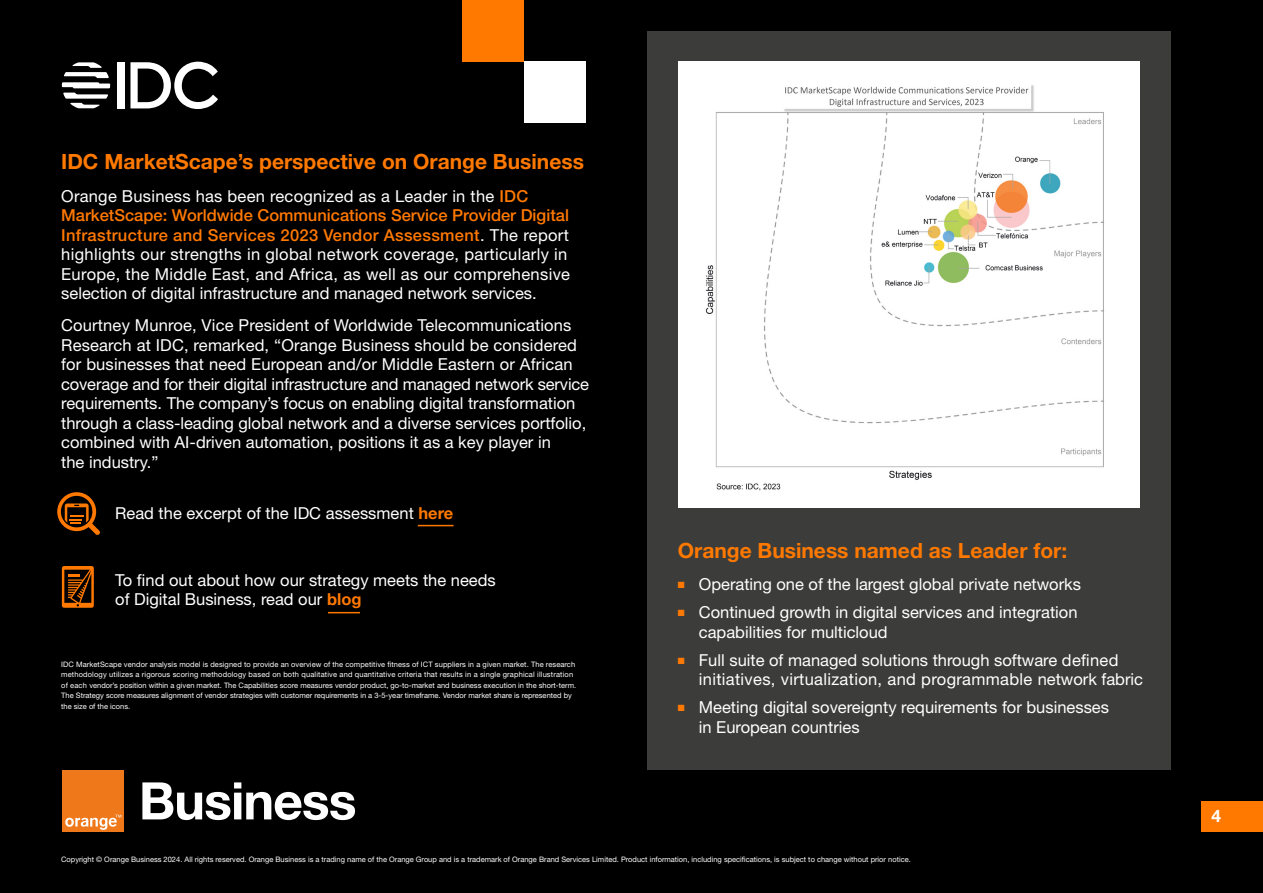
<style>
.page{position:relative;width:1263px;height:893px;background:#000}
.page>*{position:absolute;margin:0;border:0;box-sizing:border-box;transform-origin:0 0}
.t1{font:700 21px "Helvetica Neue LT Std";color:#ff7900}
.t2{font:700 17.25px "Helvetica Neue LT Std";color:#fff}
.t3{font:16.5px/19.5px "Helvetica Neue LT Std";color:#fff}
.t4{font:16.5px/19.5px "Helvetica Neue LT Std";letter-spacing:.02em;color:#fff}
.t5{font:7.5px/10.5px "Helvetica Neue LT Std";color:#fff}
.s1{font-weight:500;color:#ff7900}
.s2{font-weight:700;color:#ff7900}
.s3{color:#ff7900}
</style>
<div class="page">
<div style="left:647px;top:31px;width:524px;height:739px;background:#3c3c3b"></div>
<svg style="left:142px;top:782px;width:213px;height:38px"></svg>
<div style="left:62px;top:770px;width:62px;height:62px;background:#ef781a"></div>
<svg style="left:65px;top:815px;width:56px;height:15px"></svg>
<svg style="left:62px;top:566px;width:32px;height:42px"></svg>
<hr style="left:418px;top:525px;width:35px;height:1px;background:#ff7900">
<hr style="left:328px;top:612px;width:32px;height:1px;background:#ff7900">
<div style="left:678px;top:62px;width:462px;height:446px;background:#fff"></div>
<div style="left:1201px;top:801px;width:62px;height:30px;background:#ff7900"></div>
<div style="left:117px;top:62px;width:8px;height:46px;background:#fff"></div>
<svg style="left:130px;top:62px;width:88px;height:47px"></svg>
<svg style="left:62px;top:62px;width:48px;height:46px"></svg>
<img style="left:705px;top:85px;width:399px;height:405px">
<svg style="left:57px;top:492px;width:43px;height:43px"></svg>
<div style="left:524px;top:62px;width:61px;height:61px;background:#fff"></div>
<div style="left:462px;top:0;width:62px;height:62px;background:#ff7900"></div>
<p class="t1" style="left:61px;top:149px;width:524px">IDC MarketScape’s perspective on Orange Business</p>
<p class="t4" style="left:61px;top:186px;width:510px">Orange Business has been recognized as a Leader in the <span class="s1">IDC MarketScape: Worldwide Communications Service Provider Digital Infrastructure and Services 2023 Vendor Assessment</span>. The report highlights our strengths in global network coverage, particularly in Europe, the Middle East, and Africa, as well as our comprehensive selection of digital infrastructure and managed network services.</p>
<p class="t3" style="left:61px;top:316px;width:529px">Courtney Munroe, Vice President of Worldwide Telecommunications Research at IDC, remarked, “Orange Business should be considered for businesses that need European and/or Middle Eastern or African coverage and for their digital infrastructure and managed network service requirements. The company’s focus on enabling digital transformation through a class-leading global network and a diverse services portfolio, combined with AI-driven automation, positions it as a key player in<br>the industry.”</p>
<p class="t3" style="left:115px;top:503px;width:340px">Read the excerpt of the IDC assessment <span class="s2">here</span></p>
<p class="t3" style="left:115px;top:570px;width:382px">To find out about how our strategy meets the needs of Digital Business, read our <span class="s2">blog</span></p>
<p class="t5" style="left:61px;top:658px;width:516px">IDC MarketScape vendor analysis model is designed to provide an overview of the competitive fitness of ICT suppliers in a given market. The research methodology utilizes a rigorous scoring methodology based on both qualitative and quantitative criteria that results in a single graphical illustration of each vendor’s position within a given market. The Capabilities score measures vendor product, go-to-market and business execution in the short-term.<br>The Strategy score measures alignment of vendor strategies with customer requirements in a 3-5-year timeframe. Vendor market share is represented by the size of the icons.</p>
<p class="t1" style="left:678px;top:537px;width:391px">Orange Business named as Leader for:</p>
<p class="t3" style="left:678px;top:574px;width:405px"><span class="s3">■</span> Operating one of the largest global private networks</p>
<p class="t3" style="left:699px;top:602px;width:380px;text-indent:-21px"><span class="s3">■</span> Continued growth in digital services and integration capabilities for multicloud</p>
<p class="t3" style="left:699px;top:650px;width:446px;text-indent:-21px"><span class="s3">■</span> Full suite of managed solutions through software defined initiatives, virtualization, and programmable network fabric</p>
<p class="t3" style="left:699px;top:697px;width:412px;text-indent:-21px"><span class="s3">■</span> Meeting digital sovereignty requirements for businesses in European countries</p>
<p class="t5" style="left:61px;top:854px;width:851px">Copyright © Orange Business 2024. All rights reserved. Orange Business is a trading name of the Orange Group and is a trademark of Orange Brand Services Limited. Product information, including specifications, is subject to change without prior notice.</p>
<p class="t2" style="left:1211px;top:805px;width:11px">4</p>
</div>
